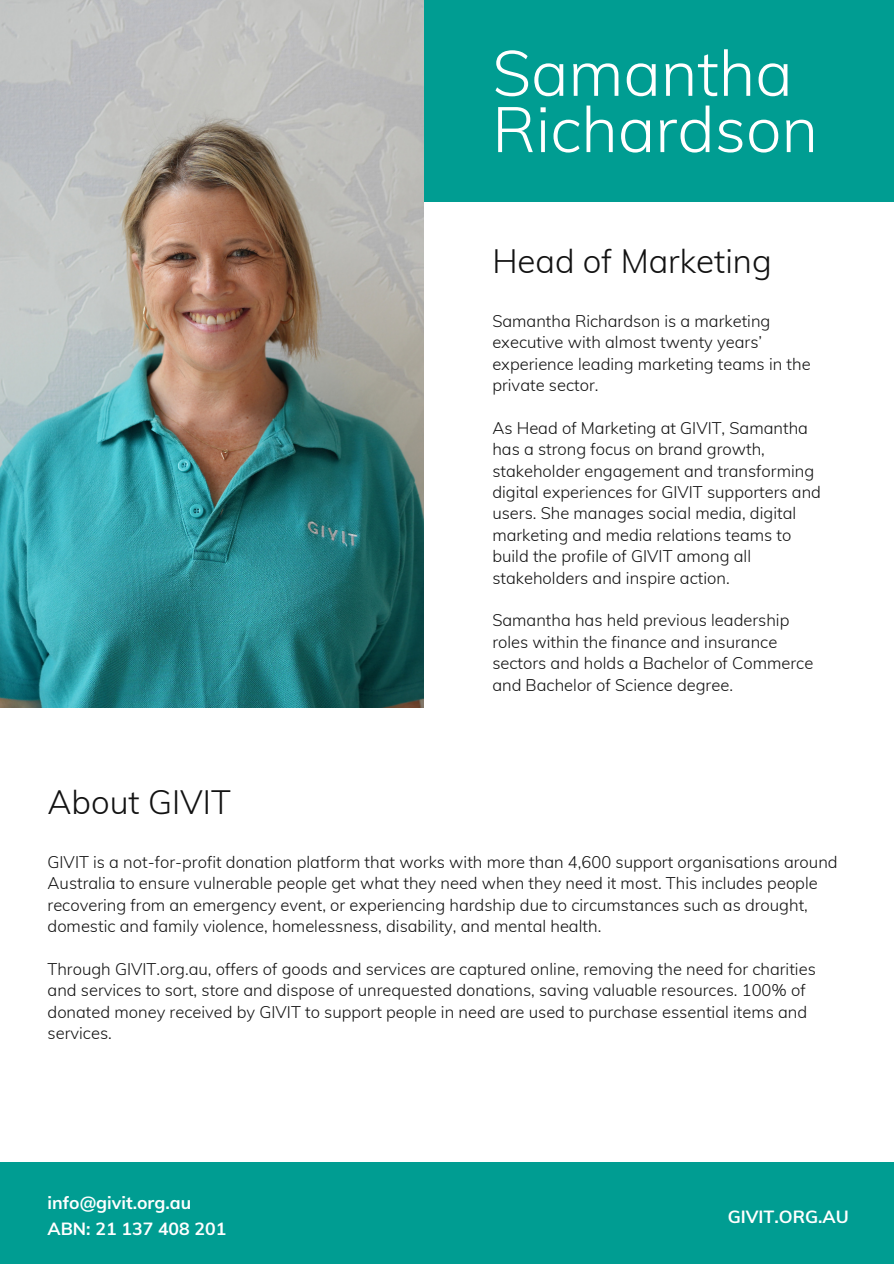
<style>
.page{position:relative;width:894px;height:1264px;background:#fff}
.page>*{position:absolute;margin:0;border:0;box-sizing:border-box;transform-origin:0 0}
.t1{font:300 63.3px/56.2px "Muli";color:#fff}
.t2{font:300 33px "Muli";color:#121212}
.t3{font:700 17.7px "Muli";color:#fff}
.t4{font:300 16.5px/21.3px "Muli";color:#121212}
</style>
<div class="page">
<div style="left:0;top:0;width:893px;height:202px;background:#009d92"></div>
<div style="left:0;top:1162px;width:893px;height:101px;background:#009d92"></div>
<img style="left:0;top:0;width:424px;height:708px">
<p class="t1" style="left:492px;top:44px;width:327px">Samantha<br>Richardson</p>
<p class="t2" style="left:492px;top:240px;width:281px">Head of Marketing</p>
<p class="t2" style="left:48px;top:780px;width:185px">About GIVIT</p>
<p class="t4" style="left:492px;top:310px;width:320px">Samantha Richardson is a marketing executive with almost twenty years’ experience leading marketing teams in the private sector.</p>
<p class="t4" style="left:492px;top:417px;width:330px">As Head of Marketing at GIVIT, Samantha has a strong focus on brand growth, stakeholder engagement and transforming digital experiences for GIVIT supporters and users. She manages social media, digital marketing and media relations teams to build the profile of GIVIT among all stakeholders and inspire action.</p>
<p class="t4" style="left:492px;top:609px;width:322px">Samantha has held previous leadership roles within the finance and insurance sectors and holds a Bachelor of Commerce and Bachelor of Science degree.</p>
<p class="t4" style="left:48px;top:851px;width:791px">GIVIT is a not-for-profit donation platform that works with more than 4,600 support organisations around Australia to ensure vulnerable people get what they need when they need it most. This includes people recovering from an emergency event, or experiencing hardship due to circumstances such as drought, domestic and family violence, homelessness, disability, and mental health.</p>
<p class="t4" style="left:48px;top:958px;width:769px">Through GIVIT.org.au, offers of goods and services are captured online, removing the need for charities and services to sort, store and dispose of unrequested donations, saving valuable resources. 100% of donated money received by GIVIT to support people in need are used to purchase essential items and services.</p>
<p class="t3" style="left:48px;top:1191px;width:145px">info@givit.org.au</p>
<p class="t3" style="left:48px;top:1217px;width:180px">ABN: 21 137 408 201</p>
<p class="t3" style="left:727px;top:1204px;width:122px">GIVIT.ORG.AU</p>
</div>
